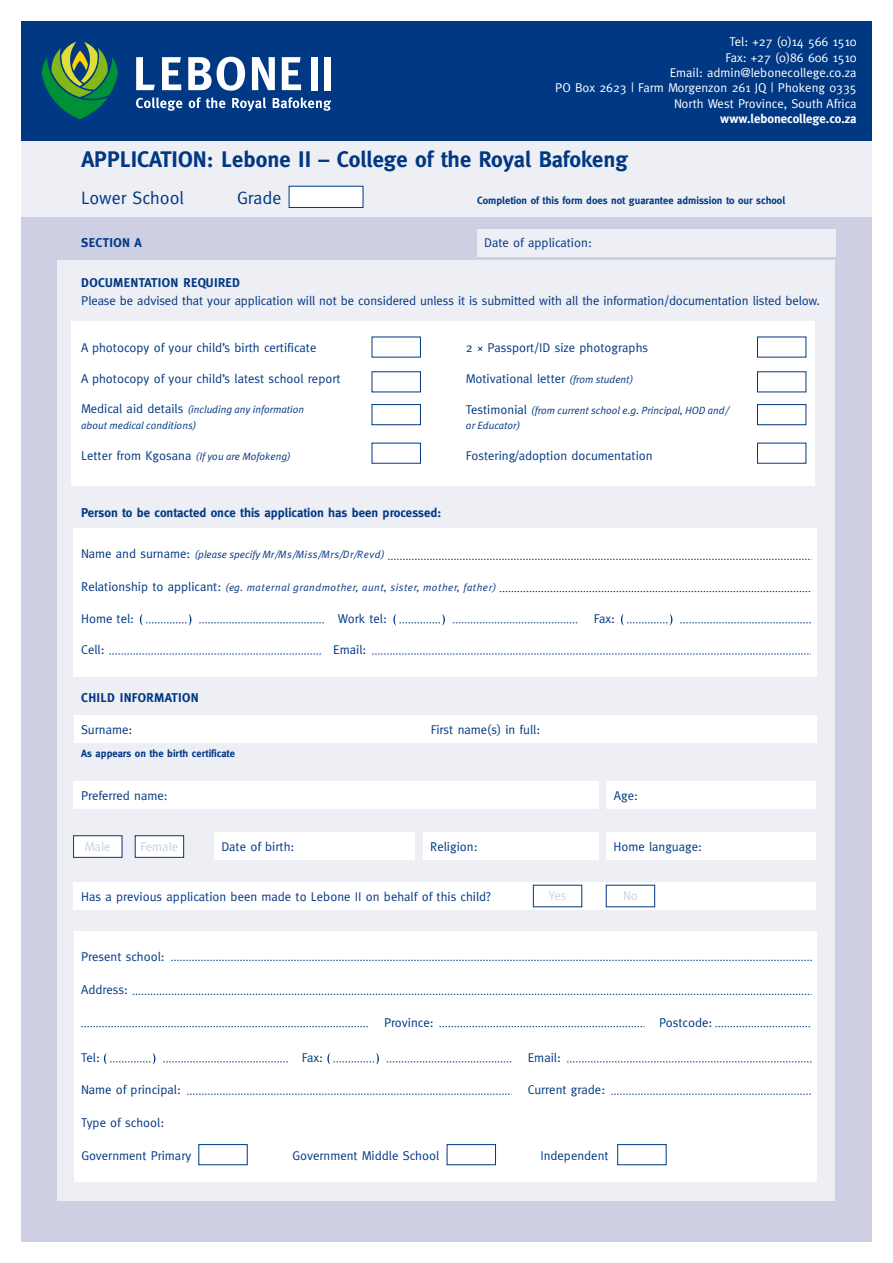
<style>
.page{position:relative;width:893px;height:1263px;background:#fff}
.page>*{position:absolute;margin:0;border:0;box-sizing:border-box;transform-origin:0 0}
.t1{font:700 22.5px "Meta";color:#003883}
.t2{font:18px "Meta";color:#003883}
.t3{font:12.75px "Meta";color:#003883}
.t4{font:12.75px/15.3px "Meta";color:#fff;text-align:right}
.t5{font:700 12.75px "Meta";color:#003883}
.t6{font:700 12.75px "Meta";letter-spacing:.025em;color:#003883}
.t7{font:700 12.75px "Meta";color:#fff}
.t8{font:12.75px "Meta";color:#cfcfe4}
.t9{font:italic 10.5px/15.3px "Meta Plus Normal";color:#003883}
.t10{font:700 10.5px "Meta";color:#003883}
.t11{font:italic 10.5px "Meta Plus Normal";letter-spacing:.05em;color:#003883}
.s1{font-family:"Meta";font-style:normal;font-size:12.75px}
.s2{font-family:"Meta Plus Normal";font-style:italic;font-size:10.5px}
</style>
<div class="page">
<div style="left:21px;top:21px;width:851px;height:1221px;background:#cfcfe4"></div>
<div style="left:21px;top:140px;width:851px;height:77px;background:#eeeef5"></div>
<div style="left:289px;top:186px;width:74px;height:21px;background:#fff"></div>
<div style="left:289px;top:186px;width:74px;height:22px;border:1px solid #003883"></div>
<div style="left:477px;top:229px;width:358px;height:27px;background:#eeeef5"></div>
<div style="left:58px;top:261px;width:777px;height:940px;background:#eeeef5"></div>
<div style="left:71px;top:321px;width:744px;height:165px;background:#fff"></div>
<div style="left:73px;top:715px;width:743px;height:28px;background:#fff"></div>
<div style="left:606px;top:781px;width:210px;height:28px;background:#fff"></div>
<div style="left:73px;top:781px;width:526px;height:28px;background:#fff"></div>
<div style="left:607px;top:832px;width:209px;height:28px;background:#fff"></div>
<div style="left:73px;top:882px;width:743px;height:28px;background:#fff"></div>
<div style="left:214px;top:832px;width:201px;height:28px;background:#fff"></div>
<div style="left:423px;top:832px;width:176px;height:28px;background:#fff"></div>
<div style="left:74px;top:931px;width:743px;height:250px;background:#fff"></div>
<div style="left:198px;top:1144px;width:50px;height:21px;border:1px solid #003883"></div>
<div style="left:73px;top:528px;width:744px;height:149px;background:#fff"></div>
<div style="left:74px;top:836px;width:48px;height:21px;background:#fff"></div>
<div style="left:73px;top:835px;width:49px;height:23px;border:1px solid #003883"></div>
<div style="left:135px;top:836px;width:49px;height:21px;background:#fff"></div>
<div style="left:135px;top:835px;width:49px;height:23px;border:1px solid #003883"></div>
<svg style="left:715px;top:1026px;width:96px;height:1px"></svg>
<svg style="left:439px;top:1026px;width:206px;height:1px"></svg>
<svg style="left:81px;top:1026px;width:287px;height:1px"></svg>
<svg style="left:133px;top:994px;width:678px;height:1px"></svg>
<svg style="left:611px;top:1094px;width:200px;height:1px"></svg>
<svg style="left:187px;top:1094px;width:323px;height:1px"></svg>
<svg style="left:500px;top:591px;width:311px;height:1px"></svg>
<svg style="left:388px;top:559px;width:422px;height:1px"></svg>
<div style="left:21px;top:21px;width:851px;height:119px;background:#003883"></div>
<div style="left:372px;top:404px;width:49px;height:21px;border:1px solid #003883"></div>
<svg style="left:199px;top:622px;width:125px;height:1px"></svg>
<svg style="left:140px;top:614px;width:51px;height:11px"></svg>
<svg style="left:372px;top:654px;width:439px;height:1px"></svg>
<svg style="left:109px;top:654px;width:212px;height:1px"></svg>
<svg style="left:453px;top:622px;width:125px;height:1px"></svg>
<svg style="left:393px;top:614px;width:52px;height:11px"></svg>
<svg style="left:680px;top:622px;width:131px;height:1px"></svg>
<svg style="left:621px;top:614px;width:51px;height:11px"></svg>
<svg style="left:163px;top:1061px;width:125px;height:1px"></svg>
<svg style="left:104px;top:1053px;width:51px;height:11px"></svg>
<svg style="left:387px;top:1061px;width:125px;height:1px"></svg>
<svg style="left:327px;top:1053px;width:52px;height:11px"></svg>
<svg style="left:567px;top:1061px;width:245px;height:1px"></svg>
<div style="left:447px;top:1144px;width:49px;height:21px;border:1px solid #003883"></div>
<div style="left:617px;top:1144px;width:49px;height:21px;border:1px solid #003883"></div>
<div style="left:757px;top:404px;width:49px;height:21px;border:1px solid #003883"></div>
<svg style="left:41px;top:42px;width:77px;height:78px"></svg>
<svg style="left:136px;top:57px;width:19px;height:33px"></svg>
<svg style="left:162px;top:57px;width:19px;height:33px"></svg>
<svg style="left:188px;top:57px;width:57px;height:34px"></svg>
<svg style="left:252px;top:57px;width:23px;height:33px"></svg>
<svg style="left:282px;top:57px;width:19px;height:33px"></svg>
<div style="left:311px;top:57px;width:7px;height:33px;background:#fff"></div>
<div style="left:324px;top:57px;width:7px;height:33px;background:#fff"></div>
<svg style="left:136px;top:97px;width:195px;height:14px"></svg>
<svg style="left:171px;top:960px;width:641px;height:1px"></svg>
<p class="t4" style="left:555px;top:34px;width:303px">Tel: +27 (0)14 566 1510<br>Fax: +27 (0)86 606 1510<br>Email: admin@lebonecollege.co.za<br>PO Box 2623 | Farm Morgenzon 261 JQ | Phokeng 0335<br>North West Province, South Africa</p>
<p class="t7" style="left:720px;top:111px;width:138px">www.lebonecollege.co.za</p>
<h1 class="t1" style="left:81px;top:147px;width:548px">APPLICATION: Lebone II – College of the Royal Bafokeng</h1>
<h2 class="t2" style="left:81px;top:187px;width:104px">Lower School</h2>
<h2 class="t2" style="left:237px;top:187px;width:46px">Grade</h2>
<p class="t10" style="left:477px;top:194px;width:310px">Completion of this form does not guarantee admission to our school</p>
<p class="t6" style="left:81px;top:235px;width:62px">SECTION A</p>
<p class="t3" style="left:484px;top:235px;width:109px">Date of application:</p>
<p class="t6" style="left:81px;top:275px;width:160px">DOCUMENTATION REQUIRED</p>
<p class="t3" style="left:81px;top:294px;width:740px">Please be advised that your application will not be considered unless it is submitted with all the information/documentation listed below.</p>
<p class="t3" style="left:81px;top:340px;width:237px">A photocopy of your child’s birth certificate</p>
<p class="t3" style="left:81px;top:371px;width:261px">A photocopy of your child’s latest school report</p>
<p class="t9" style="left:81px;top:402px;width:225px"><span class="s1">Medical aid details</span> (including any information about medical conditions)</p>
<p class="t9" style="left:81px;top:448px;width:211px"><span class="s1">Letter from Kgosana</span> (If you are Mofokeng)</p>
<p class="t3" style="left:466px;top:340px;width:184px">2 × Passport/ID size photographs</p>
<p class="t3" style="left:466px;top:371px;width:169px">Motivational letter <span class="s2">(from student)</span></p>
<p class="t9" style="left:466px;top:402px;width:263px"><span class="s1">Testimonial</span> (from current school e.g. Principal, HOD and/ or Educator)</p>
<p class="t3" style="left:466px;top:448px;width:188px">Fostering/adoption documentation</p>
<p class="t5" style="left:81px;top:505px;width:362px">Person to be contacted once this application has been processed:</p>
<p class="t9" style="left:81px;top:547px;width:305px"><span class="s1">Name and surname:</span> (please specify Mr/Ms/Miss/Mrs/Dr/Revd)</p>
<p class="t11" style="left:81px;top:581px;width:417px"><span class="s1">Relationship to applicant:</span> (eg. maternal grandmother, aunt, sister, mother, father)</p>
<p class="t3" style="left:81px;top:611px;width:54px">Home tel:</p>
<p class="t3" style="left:338px;top:611px;width:51px">Work tel:</p>
<p class="t3" style="left:594px;top:611px;width:23px">Fax:</p>
<p class="t3" style="left:81px;top:642px;width:25px">Cell:</p>
<p class="t3" style="left:333px;top:642px;width:35px">Email:</p>
<p class="t6" style="left:81px;top:691px;width:119px">CHILD INFORMATION</p>
<p class="t3" style="left:81px;top:722px;width:53px">Surname:</p>
<p class="t3" style="left:431px;top:722px;width:111px">First name(s) in full:</p>
<p class="t10" style="left:81px;top:747px;width:155px">As appears on the birth certificate</p>
<p class="t3" style="left:81px;top:788px;width:88px">Preferred name:</p>
<p class="t3" style="left:614px;top:788px;width:26px">Age:</p>
<p class="t8" style="left:85px;top:839px;width:27px">Male</p>
<p class="t8" style="left:140px;top:839px;width:39px">Female</p>
<p class="t3" style="left:221px;top:839px;width:75px">Date of birth:</p>
<p class="t3" style="left:430px;top:839px;width:49px">Religion:</p>
<p class="t3" style="left:614px;top:839px;width:90px">Home language:</p>
<p class="t3" style="left:81px;top:889px;width:411px">Has a previous application been made to Lebone II on behalf of this child?</p>
<p class="t8" style="left:549px;top:888px;width:19px">Yes</p>
<p class="t8" style="left:623px;top:888px;width:16px">No</p>
<p class="t3" style="left:81px;top:949px;width:85px">Present school:</p>
<p class="t3" style="left:81px;top:982px;width:48px">Address:</p>
<p class="t3" style="left:384px;top:1015px;width:51px">Province:</p>
<p class="t3" style="left:659px;top:1015px;width:55px">Postcode:</p>
<p class="t3" style="left:81px;top:1050px;width:20px">Tel:</p>
<p class="t3" style="left:302px;top:1050px;width:23px">Fax:</p>
<p class="t3" style="left:528px;top:1050px;width:35px">Email:</p>
<p class="t3" style="left:81px;top:1082px;width:101px">Name of principal:</p>
<p class="t3" style="left:528px;top:1082px;width:79px">Current grade:</p>
<p class="t3" style="left:81px;top:1115px;width:84px">Type of school:</p>
<p class="t3" style="left:81px;top:1148px;width:111px">Government Primary</p>
<p class="t3" style="left:293px;top:1148px;width:148px">Government Middle School</p>
<p class="t3" style="left:540px;top:1148px;width:70px">Independent</p>
</div>
